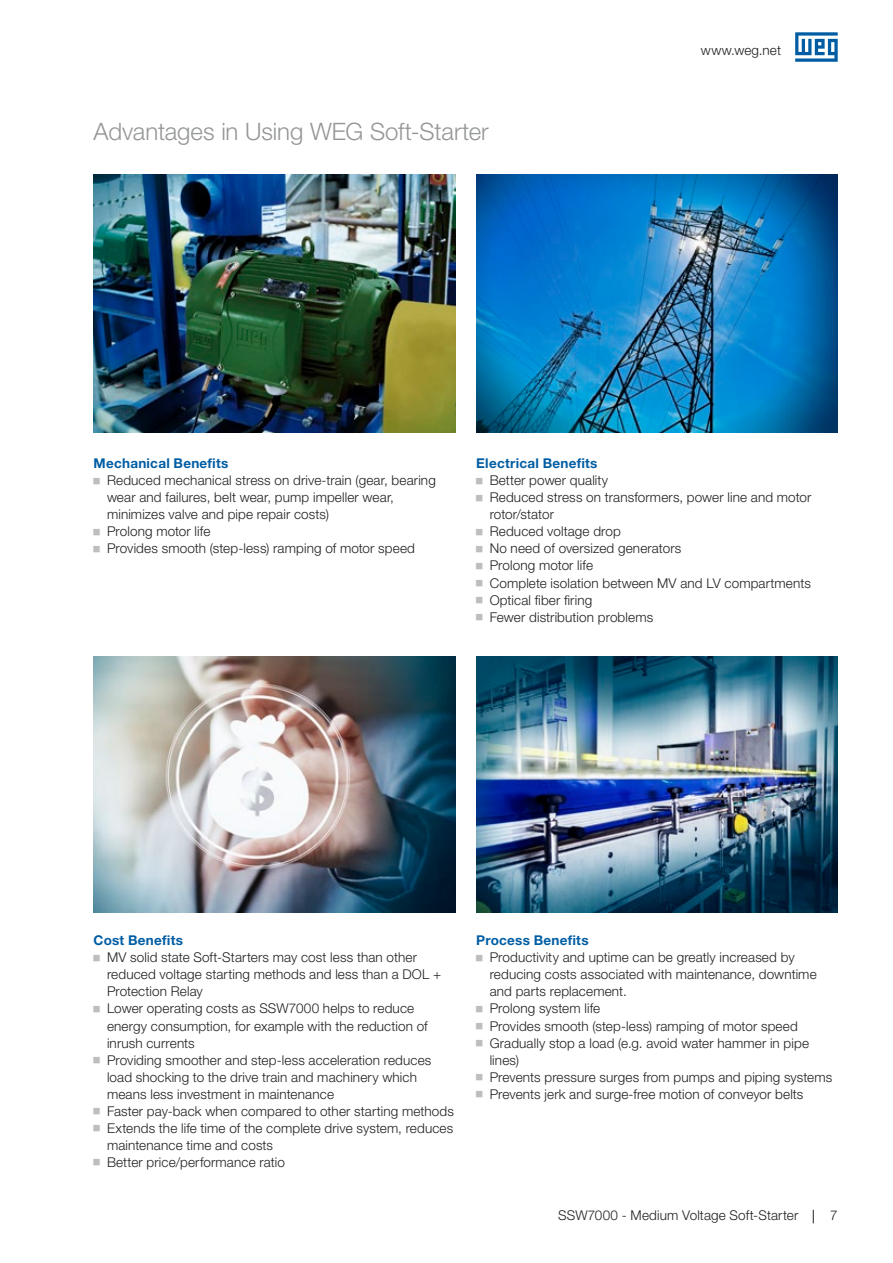
<style>
.page{position:relative;width:893px;height:1263px;background:#fff}
.page>*{position:absolute;margin:0;border:0;box-sizing:border-box;transform-origin:0 0}
.t1{font:300 24px "Helvetica Neue LT Pro";letter-spacing:-.005em;color:#949698}
.t2{font:300 13.5px/17px "Helvetica Neue LT Pro";letter-spacing:.01em;color:#231f20}
.t3{font:700 13.5px "Helvetica Neue LT Pro";letter-spacing:.02em;color:#005da4}
</style>
<div class="page">
<svg style="left:795px;top:32px;width:43px;height:30px"></svg>
<svg style="left:813px;top:1210px;width:1px;height:13px"></svg>
<img style="left:476px;top:656px;width:362px;height:256px">
<img style="left:94px;top:656px;width:361px;height:256px">
<img style="left:94px;top:174px;width:361px;height:258px">
<img style="left:476px;top:174px;width:362px;height:258px">
<h1 class="t1" style="left:94px;top:117px;width:397px">Advantages in Using WEG Soft-Starter</h1>
<p class="t2" style="left:701px;top:42px;width:82px">www.weg.net</p>
<p class="t3" style="left:94px;top:455px;width:136px">Mechanical Benefits</p>
<p class="t2" style="left:107px;top:472px;width:330px">Reduced mechanical stress on drive-train (gear, bearing wear and failures, belt wear, pump impeller wear, minimizes valve and pipe repair costs)<br>Prolong motor life<br>Provides smooth (step-less) ramping of motor speed</p>
<p class="t3" style="left:476px;top:455px;width:123px">Electrical Benefits</p>
<p class="t2" style="left:490px;top:472px;width:323px">Better power quality<br>Reduced stress on transformers, power line and motor rotor/stator<br>Reduced voltage drop<br>No need of oversized generators<br>Prolong motor life<br>Complete isolation between MV and LV compartments<br>Optical fiber firing<br>Fewer distribution problems</p>
<p class="t3" style="left:94px;top:932px;width:91px">Cost Benefits</p>
<p class="t2" style="left:107px;top:949px;width:348px">MV solid state Soft-Starters may cost less than other reduced voltage starting methods and less than a DOL + Protection Relay<br>Lower operating costs as SSW7000 helps to reduce energy consumption, for example with the reduction of inrush currents<br>Providing smoother and step-less acceleration reduces load shocking to the drive train and machinery which means less investment in maintenance<br>Faster pay-back when compared to other starting methods Extends the life time of the complete drive system, reduces maintenance time and costs<br>Better price/performance ratio</p>
<p class="t3" style="left:476px;top:932px;width:114px">Process Benefits</p>
<p class="t2" style="left:490px;top:949px;width:344px">Productivity and uptime can be greatly increased by reducing costs associated with maintenance, downtime and parts replacement.<br>Prolong system life<br>Provides smooth (step-less) ramping of motor speed Gradually stop a load (e.g. avoid water hammer in pipe lines)<br>Prevents pressure surges from pumps and piping systems Prevents jerk and surge-free motion of conveyor belts</p>
<p class="t2" style="left:558px;top:1207px;width:242px">SSW7000 - Medium Voltage Soft-Starter</p>
<p class="t2" style="left:830px;top:1207px;width:9px">7</p>
</div>
